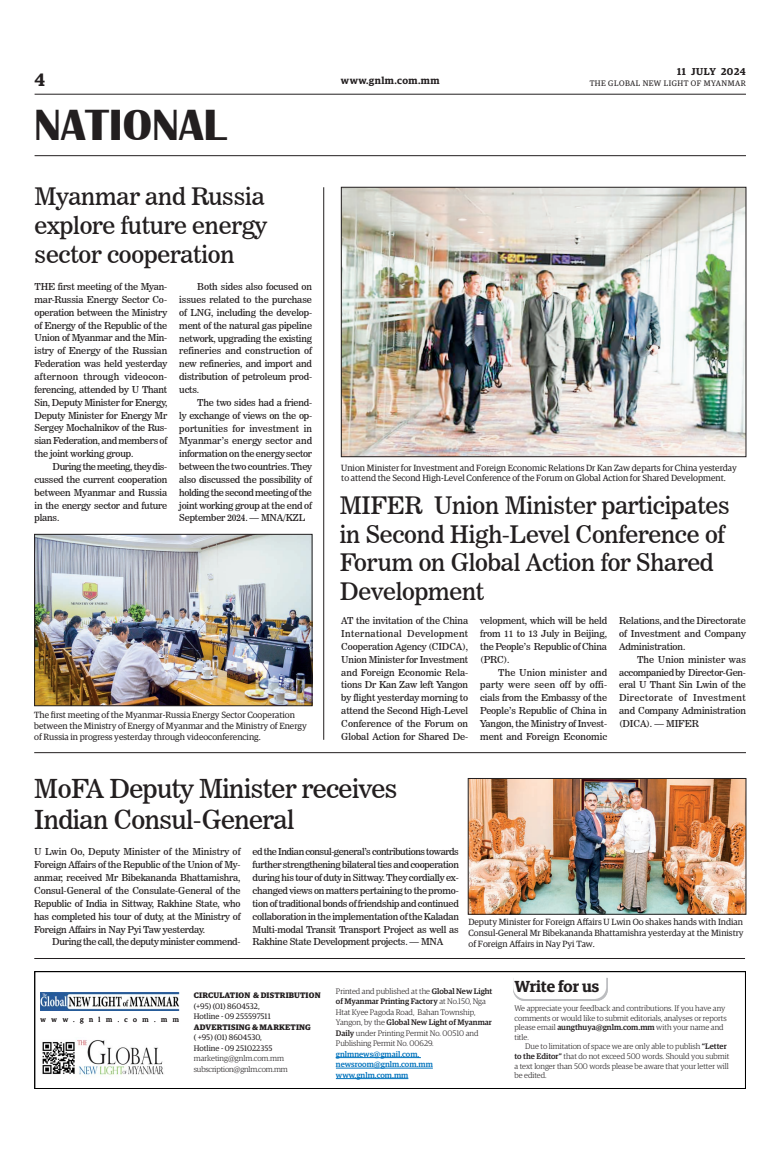
<style>
.page{position:relative;width:773px;height:1152px;background:#fff}
.page>*{position:absolute;margin:0;border:0;box-sizing:border-box;transform-origin:0 0}
.t1{font:700 45px "Britannic";color:#231f20}
._2_Clm_Head{font:26px/31.2px "News 706 BT Roman C";letter-spacing:-.02em;color:#231f20}
._2_Clm_Head-2{font:24px/28.8px "News 706 BT Roman C";letter-spacing:-.01em;color:#231f20}
.t2{font:600 18px "Guardian Egyp";color:#231f20}
.t3{font:600 16px "Guardian Egyp";letter-spacing:-.005em;color:#231f20}
.t4{font:600 10px "Guardian Egyp";letter-spacing:.05em;color:#231f20}
._2nd_Body{font:9.5px/12.9px "News 706 BT Roman C";letter-spacing:-.015em;color:#231f20;text-align:justify}
.Normal_Para{font:9.5px/12.9px "News 706 BT Roman C";letter-spacing:-.02em;color:#231f20;text-align:justify}
.t5{font:9px/10.8px "Guardian Egyp";color:#231f20}
.t6{font:300 8px/9.6px "Guardian Egyp";color:#231f20}
.t7{font:8px "Guardian Egyp";color:#231f20}
.t8{font:500 8px/10.5px "Guardian Egyp";color:#0072bc}
.t9{font:700 8px "Guardian Egyp";letter-spacing:.02em;color:#231f20}
.t10{font:8px "Guardian Egyp";letter-spacing:.06em;color:#231f20}
.t11{font:300 8px "Guardian Egyp";letter-spacing:-.02em;color:#231f20}
.t12{font:7px "Guardian Egyp";letter-spacing:.785em;color:#231f20}
.s1{font-weight:500}
</style>
<div class="page">
<hr style="left:35px;top:94px;width:711px;height:1px;background:#231f20">
<hr style="left:35px;top:155px;width:711px;height:1px;background:#231f20">
<img style="left:42px;top:1040px;width:122px;height:35px">
<hr style="left:336px;top:1057px;width:44px;height:1px;background:#0072bc">
<hr style="left:380px;top:1057px;width:41px;height:1px;background:#0072bc">
<hr style="left:336px;top:1068px;width:97px;height:1px;background:#0072bc">
<hr style="left:336px;top:1078px;width:72px;height:1px;background:#0072bc">
<div style="left:34px;top:971px;width:712px;height:118px;border:1px solid #000"></div>
<svg style="left:513px;top:978px;width:94px;height:23px"></svg>
<img style="left:41px;top:993px;width:138px;height:17px">
<hr style="left:34px;top:958px;width:711px;height:1px;background:#231f20">
<img style="left:343px;top:189px;width:401px;height:266px">
<div style="left:341px;top:187px;width:405px;height:270px;border:1px solid #231f20"></div>
<img style="left:470px;top:780px;width:274px;height:132px">
<div style="left:468px;top:778px;width:278px;height:136px;border:1px solid #231f20"></div>
<img style="left:36px;top:536px;width:274px;height:168px">
<div style="left:34px;top:534px;width:278px;height:172px;border:1px solid #231f20"></div>
<hr style="left:34px;top:752px;width:712px;height:1px;background:#231f20">
<hr style="left:323px;top:187px;width:1px;height:553px;background:#231f20">
<h3 class="t2" style="left:35px;top:67px;width:12px">4</h3>
<h1 class="t1" style="left:34px;top:100px;width:193px">NATIONAL</h1>
<p class="_2_Clm_Head-2" style="left:35px;top:182px;width:234px;text-align:justify">Myanmar and Russia explore future energy sector cooperation</p>
<p class="Normal_Para" style="left:35px;top:280px;width:134px">THE first meeting of the Myan&shy;mar-Russia Energy Sector Co&shy;operation between the Ministry of Energy of the Republic of the Union of Myanmar and the Min&shy;istry of Energy of the Russian Federation was held yesterday afternoon through videocon&shy;ferencing, attended by U Thant Sin, Deputy Minister for Energy, Deputy Minister for Energy Mr Sergey Mochalnikov of the Rus&shy;sian Federation, and members of the joint working group.</p>
<p class="_2nd_Body" style="left:35px;top:460px;width:134px;text-indent:18px">During the meeting, they dis&shy;cussed the current cooperation between Myanmar and Russia in the energy sector and future plans.</p>
<p class="_2nd_Body" style="left:179px;top:280px;width:134px;text-indent:18px">Both sides also focused on issues related to the purchase of LNG, including the develop&shy;ment of the natural gas pipeline network, upgrading the existing refineries and construction of new refineries, and import and distribution of petroleum prod&shy;ucts.</p>
<p class="_2nd_Body" style="left:179px;top:396px;width:134px;text-indent:18px">The two sides had a friend&shy;ly exchange of views on the op&shy;portunities for investment in Myanmar’s energy sector and information on the energy sector between the two countries. They also discussed the possibility of holding the second meeting of the joint working group at the end of September 2024. — MNA/KZL</p>
<p class="t5" style="left:34px;top:709px;width:274px">The first meeting of the Myanmar-Russia Energy Sector Cooperation between the Ministry of Energy of Myanmar and the Ministry of Energy of Russia in progress yesterday through videoconferencing.</p>
<p class="t4" style="left:677px;top:64px;width:70px">11 JULY 2024</p>
<p class="t4" style="left:341px;top:73px;width:100px">www.gnlm.com.mm</p>
<p class="t10" style="left:589px;top:78px;width:158px">THE GLOBAL NEW LIGHT OF MYANMAR</p>
<p class="t5" style="left:341px;top:462px;width:397px">Union Minister for Investment and Foreign Economic Relations Dr Kan Zaw departs for China yesterday to attend the Second High-Level Conference of the Forum on Global Action for Shared Development.</p>
<p class="_2_Clm_Head-2" style="left:340px;top:491px;width:391px">MIFER Union Minister participates in Second High-Level Conference of<br>Forum on Global Action for Shared<br>Development</p>
<p class="Normal_Para" style="left:341px;top:614px;width:128px">AT the invitation of the China International Development Cooperation Agency (CIDCA), Union Minister for Investment and Foreign Economic Rela&shy;tions Dr Kan Zaw left Yangon by flight yesterday morning to attend the Second High-Level Conference of the Forum on Global Action for Shared De-</p>
<p class="Normal_Para" style="left:480px;top:614px;width:128px">velopment, which will be held from 11 to 13 July in Beijing, the People’s Republic of China (PRC).</p>
<p class="_2nd_Body" style="left:619px;top:614px;width:128px">Relations, and the Directorate of Investment and Company Administration.</p>
<p class="_2nd_Body" style="left:619px;top:653px;width:128px;text-indent:18px">The Union minister was accompanied by Director-Gen&shy;eral U Thant Sin Lwin of the Directorate of Investment and Company Administration (DICA). — MIFER</p>
<p class="_2nd_Body" style="left:480px;top:666px;width:128px;text-indent:18px">The Union minister and party were seen off by offi&shy;cials from the Embassy of the People’s Republic of China in Yangon, the Ministry of Invest&shy;ment and Foreign Economic</p>
<p class="_2_Clm_Head" style="left:34px;top:773px;width:365px">MoFA Deputy Minister receives<br>Indian Consul-General</p>
<p class="Normal_Para" style="left:34px;top:846px;width:208px">U Lwin Oo, Deputy Minister of the Ministry of Foreign Affairs of the Republic of the Union of My&shy;anmar, received Mr Bibekananda Bhattamishra, Consul-General of the Consulate-General of the Republic of India in Sittway, Rakhine State, who has completed his tour of duty, at the Ministry of Foreign Affairs in Nay Pyi Taw yesterday.</p>
<p class="_2nd_Body" style="left:52px;top:936px;width:190px">During the call, the deputy minister commend-</p>
<p class="_2nd_Body" style="left:252px;top:846px;width:208px">ed the Indian consul-general’s contributions towards further strengthening bilateral ties and cooperation during his tour of duty in Sittway. They cordially ex&shy;changed views on matters pertaining to the promo&shy;tion of traditional bonds of friendship and continued collaboration in the implementation of the Kaladan Multi-modal Transit Transport Project as well as Rakhine State Development projects. — MNA</p>
<p class="t5" style="left:468px;top:916px;width:277px;text-align:justify">Deputy Minister for Foreign Affairs U Lwin Oo shakes hands with Indian Consul-General Mr Bibekananda Bhattamishra yesterday at the Ministry of Foreign Affairs in Nay Pyi Taw.</p>
<p class="t12" style="left:41px;top:1014px;width:140px">www.gnlm.com.mm</p>
<p class="t9" style="left:194px;top:989px;width:128px">CIRCULATION &amp; DISTRIBUTION</p>
<p class="t7" style="left:194px;top:1001px;width:67px">(+95) (01) 8604532,</p>
<p class="t7" style="left:194px;top:1011px;width:78px">Hotline - 09 255597511</p>
<p class="t9" style="left:194px;top:1021px;width:118px">ADVERTISING &amp; MARKETING</p>
<p class="t7" style="left:194px;top:1032px;width:70px">( +95) (01) 8604530,</p>
<p class="t7" style="left:194px;top:1043px;width:80px">Hotline - 09 251022355</p>
<p class="t6" style="left:194px;top:1053px;width:92px">marketing@gnlm.com.mm</p>
<p class="t11" style="left:194px;top:1064px;width:95px">subscription@gnlm.com.mm</p>
<p class="t6" style="left:336px;top:985px;width:158px;line-height:10.5px">Printed and published at the <span class="s1">Global New Light of Myanmar Printing Factory</span> at No.150, Nga Htat Kyee Pagoda Road, Bahan Township, Yangon, by the <span class="s1">Global New Light of Myanmar Daily</span> under Printing Permit No. 00510 and Publishing Permit No. 00629.</p>
<p class="t8" style="left:336px;top:1048px;width:98px">gnlmnews@gmail.com, newsroom@gnlm.com.mm www.gnlm.com.mm</p>
<p class="t3" style="left:514px;top:974px;width:86px">Write for us</p>
<p class="t6" style="left:514px;top:1003px;width:214px">We appreciate your feedback and contributions. If you have any comments or would like to submit editorials, analyses or reports please email <span class="s1">aungthuya@gnlm.com.mm</span> with your name and title.</p>
<p class="t6" style="left:514px;top:1041px;width:216px;text-indent:11px">Due to limitation of space we are only able to publish <span class="s1">“Letter to the Editor”</span> that do not exceed 500 words. Should you submit a text longer than 500 words please be aware that your letter will be edited.</p>
</div>
